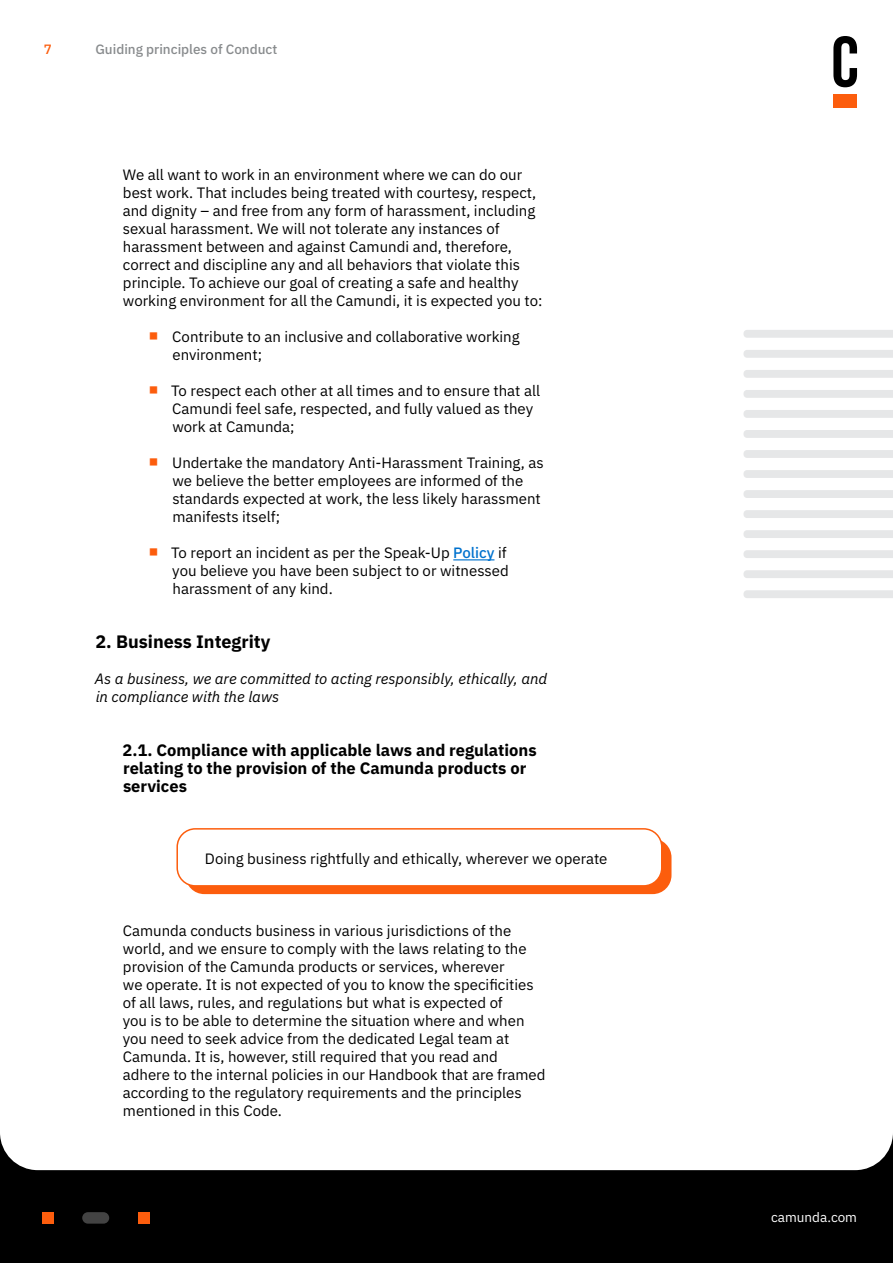
<style>
.page{position:relative;width:893px;height:1263px;background:#fff}
.page>*{position:absolute;margin:0;border:0;box-sizing:border-box;transform-origin:0 0}
.header2{font:700 18px "IBM Plex Sans";color:#000}
.header3{font:700 16.5px/18px "IBM Plex Sans";color:#000}
.content-indented{font:15px/18px "IBM Plex Sans";color:#000}
.content{font:italic 15px/18px "IBM Plex Sans";color:#000}
.content-2{font:15px "IBM Plex Sans";color:#000}
.t1{font:500 13.5px "IBM Plex Sans";color:#888b8d}
.t2{font:13.5px "IBM Plex Sans";color:#fff}
.t3{font:500 13.5px "IBM Plex Sans";color:#fc5d0d}
.s1{font-family:"Lato";font-size:27px;color:#fc5d0d}
.s2{font-weight:500;color:#0072ce}
</style>
<div class="page">
<div style="left:0;top:1170px;width:893px;height:93px;background:#000"></div>
<svg style="left:833px;top:36px;width:24px;height:51px"></svg>
<div style="left:833px;top:95px;width:24px;height:13px;background:#fc5d0d"></div>
<div style="left:82px;top:1212px;width:27px;height:11px;background:#434343;border-radius:6px"></div>
<div style="left:42px;top:1212px;width:11px;height:11px;background:#fc5d0d"></div>
<div style="left:138px;top:1212px;width:11px;height:11px;background:#fc5d0d"></div>
<div style="left:185px;top:839px;width:486px;height:55px;background:#fc5d0d;border-radius:19px"></div>
<hr style="left:453px;top:559px;width:41px;height:1px;background:#0072ce">
<div style="left:177px;top:829px;width:485px;height:57px;background:#fff;border-radius:18px"></div>
<div style="left:176px;top:828px;width:486px;height:59px;border:2px solid #fc5d0d;border-radius:18px"></div>
<svg style="left:743px;top:550px;width:150px;height:8px"></svg>
<svg style="left:743px;top:530px;width:150px;height:8px"></svg>
<svg style="left:743px;top:510px;width:150px;height:8px"></svg>
<svg style="left:743px;top:490px;width:150px;height:8px"></svg>
<svg style="left:743px;top:470px;width:150px;height:8px"></svg>
<svg style="left:743px;top:450px;width:150px;height:8px"></svg>
<svg style="left:743px;top:590px;width:150px;height:8px"></svg>
<svg style="left:743px;top:570px;width:150px;height:8px"></svg>
<svg style="left:743px;top:430px;width:150px;height:8px"></svg>
<svg style="left:743px;top:410px;width:150px;height:8px"></svg>
<svg style="left:743px;top:390px;width:150px;height:8px"></svg>
<svg style="left:743px;top:370px;width:150px;height:8px"></svg>
<svg style="left:743px;top:350px;width:150px;height:8px"></svg>
<svg style="left:743px;top:330px;width:150px;height:8px"></svg>
<p class="t3" style="left:44px;top:39px;width:10px">7</p>
<p class="t1" style="left:95px;top:39px;width:183px">Guiding principles of Conduct</p>
<p class="content-indented" style="left:123px;top:164px;width:421px">We all want to work in an environment where we can do our best work. That includes being treated with courtesy, respect, and dignity – and free from any form of harassment, including sexual harassment. We will not tolerate any instances of harassment between and against Camundi and, therefore, correct and discipline any and all behaviors that violate this principle. To achieve our goal of creating a safe and healthy working environment for all the Camundi, it is expected you to:</p>
<p class="content-indented" style="left:172px;top:326px;width:349px;text-indent:-24px"><span class="s1">▪</span> Contribute to an inclusive and collaborative working environment;</p>
<p class="content-indented" style="left:172px;top:380px;width:369px;text-indent:-24px"><span class="s1">▪</span> To respect each other at all times and to ensure that all<br>Camundi feel safe, respected, and fully valued as they work at Camunda;</p>
<p class="content-indented" style="left:172px;top:452px;width:373px;text-indent:-24px"><span class="s1">▪</span> Undertake the mandatory Anti-Harassment Training, as we believe the better employees are informed of the standards expected at work, the less likely harassment manifests itself;</p>
<p class="content-indented" style="left:172px;top:542px;width:338px;text-indent:-24px"><span class="s1">▪</span> To report an incident as per the Speak-Up <span class="s2">Policy</span> if you believe you have been subject to or witnessed harassment of any kind.</p>
<p class="header2" style="left:95px;top:627px;width:176px">2. Business Integrity</p>
<p class="content" style="left:95px;top:668px;width:454px">As a business, we are committed to acting responsibly, ethically, and in compliance with the laws</p>
<p class="header3" style="left:123px;top:740px;width:416px">2.1. Compliance with applicable laws and regulations relating to the provision of the Camunda products or services</p>
<p class="content-2" style="left:205px;top:847px;width:404px">Doing business rightfully and ethically, wherever we operate</p>
<p class="content-indented" style="left:123px;top:920px;width:424px">Camunda conducts business in various jurisdictions of the world, and we ensure to comply with the laws relating to the provision of the Camunda products or services, wherever<br>we operate. It is not expected of you to know the specificities of all laws, rules, and regulations but what is expected of<br>you is to be able to determine the situation where and when you need to seek advice from the dedicated Legal team at Camunda. It is, however, still required that you read and adhere to the internal policies in our Handbook that are framed according to the regulatory requirements and the principles mentioned in this Code.</p>
<p class="t2" style="left:771px;top:1207px;width:87px">camunda.com</p>
</div>
